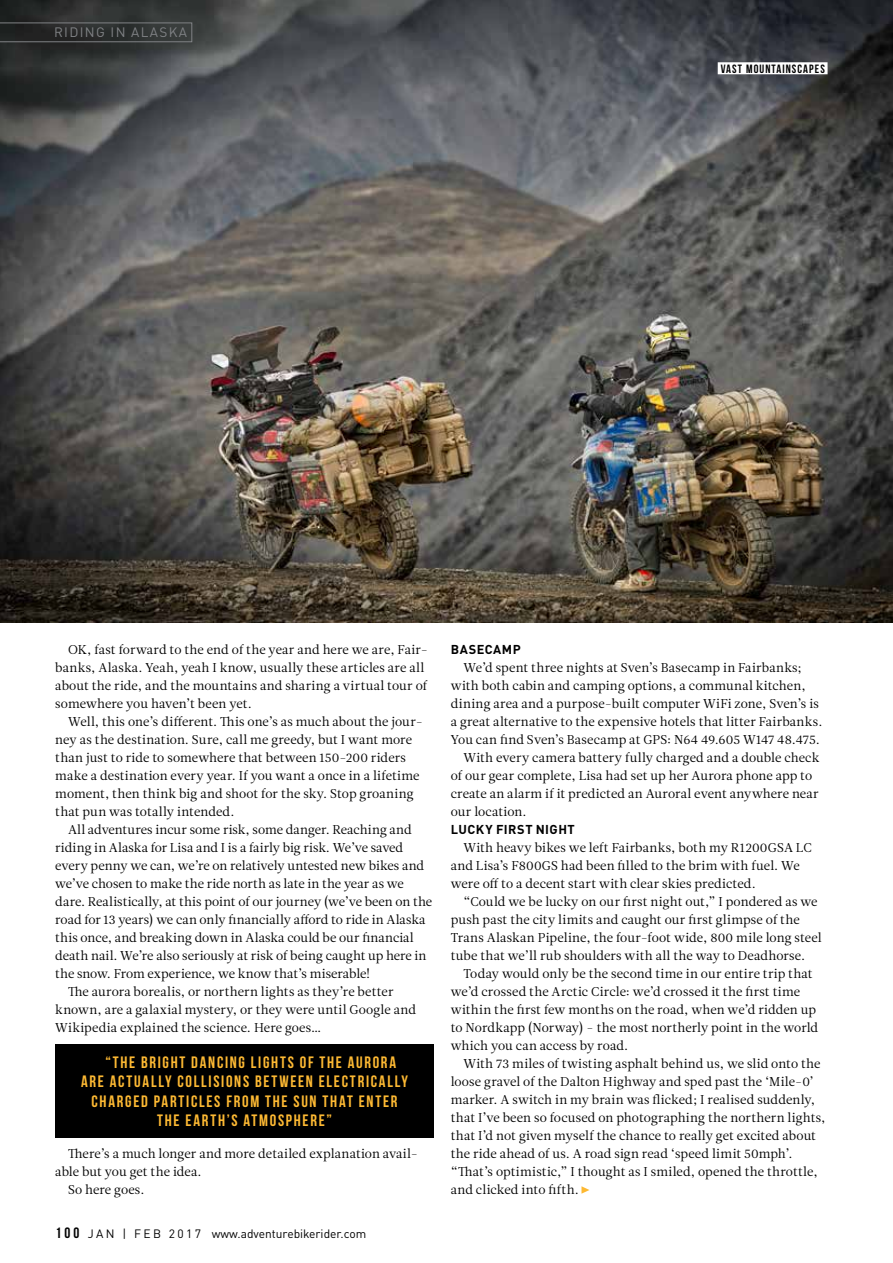
<style>
.page{position:relative;width:893px;height:1263px;background:#fff}
.page>*{position:absolute;margin:0;border:0;box-sizing:border-box;transform-origin:0 0}
.t1{font:700 16.5px "Bebas Neue";letter-spacing:.105em;color:#fdb933}
.t2{font:13.5px "DIN Pro";letter-spacing:.1em;color:#808285}
.t3{font:12.75px/18px "Leitura News Roman 1";letter-spacing:.005em;color:#000}
.t4{font:700 12.75px "DIN Pro";letter-spacing:.035em;color:#000}
.t5{font:12px "DIN Pro";color:#000}
.t6{font:700 12px "Bebas Neue";letter-spacing:.09em;color:#000}
.s1{font-family:"Bebas Neue";font-weight:700;font-size:15px}
</style>
<div class="page">
<img style="left:0;top:0;width:893px;height:623px">
<div style="left:55px;top:1044px;width:379px;height:93px;background:#000"></div>
<svg style="left:581px;top:1186px;width:8px;height:8px"></svg>
<div style="left:718px;top:62px;width:109px;height:12px;background:#fff"></div>
<svg style="left:0;top:23px;width:192px;height:19px;background:#2f3231"></svg>
<p class="t2" style="left:54px;top:22px;width:135px">RIDING IN ALASKA</p>
<p class="t6" style="left:721px;top:62px;width:106px">VAST MOUNTAINSCAPES</p>
<p class="t3" style="left:55px;top:640px;width:374px;text-indent:13px">OK, fast forward to the end of the year and here we are, Fair&shy;banks, Alaska. Yeah, yeah I know, usually these articles are all about the ride, and the mountains and sharing a virtual tour of somewhere you haven’t been yet.</p>
<p class="t3" style="left:55px;top:712px;width:369px;text-indent:13px">Well, this one’s different. This one’s as much about the jour&shy;ney as the destination. Sure, call me greedy, but I want more than just to ride to somewhere that between 150-200 riders make a destination every year. If you want a once in a lifetime moment, then think big and shoot for the sky. Stop groaning that pun was totally intended.</p>
<p class="t3" style="left:68px;top:820px;width:345px">All adventures incur some risk, some danger. Reaching and</p>
<p class="t3" style="left:55px;top:838px;width:349px">riding in Alaska for Lisa and I is a fairly big risk. We’ve saved</p>
<p class="t3" style="left:55px;top:856px;width:370px">every penny we can, we’re on relatively untested new bikes and</p>
<p class="t3" style="left:55px;top:874px;width:350px">we’ve chosen to make the ride north as late in the year as we</p>
<p class="t3" style="left:55px;top:892px;width:378px">dare. Realistically, at this point of our journey (we’ve been on the</p>
<p class="t3" style="left:55px;top:910px;width:372px">road for 13 years) we can only financially afford to ride in Alaska</p>
<p class="t3" style="left:55px;top:928px;width:360px">this once, and breaking down in Alaska could be our financial</p>
<p class="t3" style="left:55px;top:946px;width:373px">death nail. We’re also seriously at risk of being caught up here in</p>
<p class="t3" style="left:55px;top:964px;width:317px">the snow. From experience, we know that’s miserable!</p>
<p class="t3" style="left:68px;top:982px;width:327px">The aurora borealis, or northern lights as they’re better</p>
<p class="t3" style="left:55px;top:1000px;width:362px">known, are a galaxial mystery, or they were until Google and</p>
<p class="t3" style="left:55px;top:1018px;width:268px">Wikipedia explained the science. Here goes…</p>
<p class="t1" style="left:105px;top:1053px;width:292px">“THE BRIGHT DANCING LIGHTS OF THE AURORA</p>
<p class="t1" style="left:81px;top:1072px;width:328px">ARE ACTUALLY COLLISIONS BETWEEN ELECTRICALLY</p>
<p class="t1" style="left:92px;top:1092px;width:307px">CHARGED PARTICLES FROM THE SUN THAT ENTER</p>
<p class="t1" style="left:157px;top:1111px;width:176px">THE EARTH’S ATMOSPHERE”</p>
<p class="t3" style="left:68px;top:1144px;width:351px">There’s a much longer and more detailed explanation avail-</p>
<p class="t3" style="left:55px;top:1162px;width:148px">able but you get the idea.</p>
<p class="t3" style="left:68px;top:1180px;width:78px">So here goes.</p>
<p class="t5" style="left:56px;top:1224px;width:312px"><span class="s1">1 0 0</span> J A N | F E B 2 0 1 7 www.adventurebikerider.com</p>
<p class="t4" style="left:451px;top:638px;width:71px">BASECAMP</p>
<p class="t3" style="left:463px;top:658px;width:340px">We’d spent three nights at Sven’s Basecamp in Fairbanks;</p>
<p class="t3" style="left:451px;top:676px;width:356px">with both cabin and camping options, a communal kitchen,</p>
<p class="t3" style="left:451px;top:694px;width:370px">dining area and a purpose-built computer WiFi zone, Sven’s is</p>
<p class="t3" style="left:451px;top:712px;width:373px">a great alternative to the expensive hotels that litter Fairbanks.</p>
<p class="t3" style="left:451px;top:730px;width:371px">You can find Sven’s Basecamp at GPS: N64 49.605 W147 48.475.</p>
<p class="t3" style="left:463px;top:748px;width:357px">With every camera battery fully charged and a double check</p>
<p class="t3" style="left:451px;top:766px;width:363px">of our gear complete, Lisa had set up her Aurora phone app to</p>
<p class="t3" style="left:451px;top:784px;width:370px">create an alarm if it predicted an Auroral event anywhere near</p>
<p class="t3" style="left:451px;top:802px;width:77px">our location.</p>
<p class="t4" style="left:451px;top:818px;width:125px">LUCKY FIRST NIGHT</p>
<p class="t3" style="left:451px;top:838px;width:362px;text-indent:13px">With heavy bikes we left Fairbanks, both my R1200GSA LC and Lisa’s F800GS had been filled to the brim with fuel. We were off to a decent start with clear skies predicted.</p>
<p class="t3" style="left:451px;top:892px;width:372px;text-indent:13px">“Could we be lucky on our first night out,” I pondered as we push past the city limits and caught our first glimpse of the Trans Alaskan Pipeline, the four-foot wide, 800 mile long steel tube that we’ll rub shoulders with all the way to Deadhorse.</p>
<p class="t3" style="left:451px;top:964px;width:369px;text-indent:13px">Today would only be the second time in our entire trip that we’d crossed the Arctic Circle: we’d crossed it the first time within the first few months on the road, when we’d ridden up to Nordkapp (Norway) - the most northerly point in the world which you can access by road.</p>
<p class="t3" style="left:451px;top:1054px;width:376px;text-indent:13px">With 73 miles of twisting asphalt behind us, we slid onto the loose gravel of the Dalton Highway and sped past the ‘Mile-0’ marker. A switch in my brain was flicked; I realised suddenly, that I’ve been so focused on photographing the northern lights, that I’d not given myself the chance to really get excited about the ride ahead of us. A road sign read ‘speed limit 50mph’. “That’s optimistic,” I thought as I smiled, opened the throttle, and clicked into fifth.</p>
</div>
